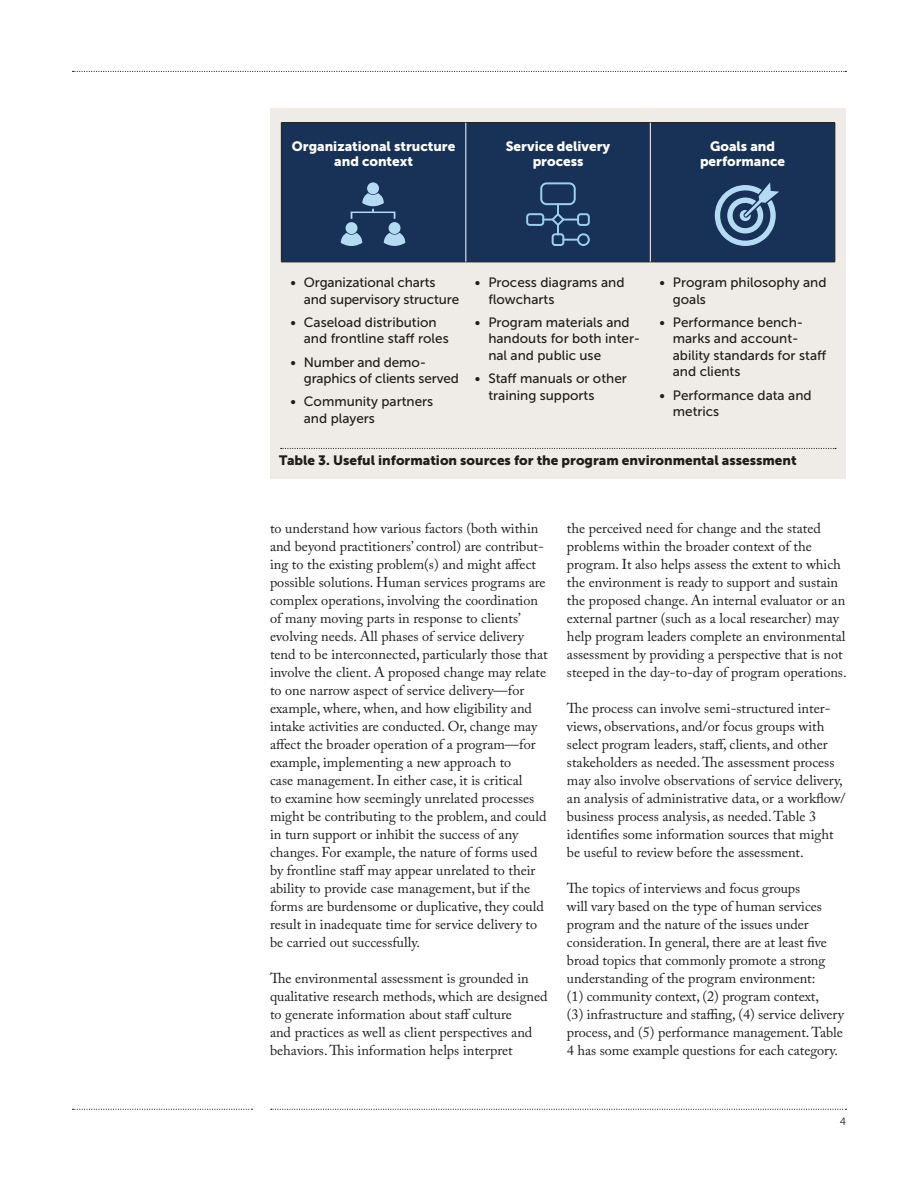
<style>
.page{position:relative;width:918px;height:1188px;background:#fff}
.page>*{position:absolute;margin:0;border:0;box-sizing:border-box;transform-origin:0 0}
.t1{font:14.25px/18px "Adobe Caslon Pro";color:#1d1d1b}
.t2{font:13.5px/16.5px "Museo Sans 500";color:#1d1d1b}
.t3{font:13.5px/15px "Museo Sans 900";color:#fff;text-align:center}
.t4{font:13.5px "Museo Sans 900";color:#1d1d1b}
.t5{font:10.5px "Museo Sans 300";color:#1d1d1b}
</style>
<div class="page">
<svg style="left:271px;top:1109px;width:575px;height:1px"></svg>
<svg style="left:73px;top:1109px;width:179px;height:1px"></svg>
<svg style="left:73px;top:71px;width:773px;height:1px"></svg>
<div style="left:270px;top:108px;width:576px;height:371px;background:#efece8"></div>
<svg style="left:281px;top:448px;width:555px;height:1px"></svg>
<div style="left:282px;top:123px;width:553px;height:139px;background:#183157"></div>
<hr style="left:281px;top:122px;width:185px;height:1px;background:#1d1d1b">
<hr style="left:281px;top:123px;width:1px;height:139px;background:#1d1d1b">
<hr style="left:466px;top:122px;width:184px;height:1px;background:#1d1d1b">
<hr style="left:650px;top:122px;width:185px;height:1px;background:#1d1d1b">
<hr style="left:835px;top:123px;width:1px;height:139px;background:#1d1d1b">
<hr style="left:281px;top:262px;width:185px;height:1px;background:#1d1d1b">
<hr style="left:466px;top:262px;width:184px;height:1px;background:#1d1d1b">
<hr style="left:650px;top:262px;width:185px;height:1px;background:#1d1d1b">
<hr style="left:466px;top:123px;width:1px;height:139px;background:#fff">
<hr style="left:650px;top:123px;width:1px;height:139px;background:#fff">
<div style="left:367px;top:182px;width:12px;height:12px;background:#b5dbf4;border-radius:50%"></div>
<div style="left:346px;top:222px;width:11px;height:12px;background:#b5dbf4;border-radius:50%"></div>
<svg style="left:341px;top:233px;width:21px;height:13px"></svg>
<div style="left:389px;top:222px;width:12px;height:12px;background:#b5dbf4;border-radius:50%"></div>
<svg style="left:384px;top:233px;width:21px;height:13px"></svg>
<svg style="left:351px;top:193px;width:44px;height:26px"></svg>
<svg style="left:526px;top:182px;width:64px;height:64px;background:#2d4b6f"></svg>
<svg style="left:715px;top:182px;width:64px;height:64px;background:#577596"></svg>
<p class="t3" style="left:292px;top:138px;width:165px">Organizational structure and context</p>
<p class="t3" style="left:506px;top:138px;width:106px">Service delivery process</p>
<p class="t3" style="left:700px;top:138px;width:87px">Goals and performance</p>
<p class="t2" style="left:290px;top:274px;width:7px">•</p>
<p class="t2" style="left:304px;top:274px;width:157px">Organizational charts and supervisory structure</p>
<p class="t2" style="left:290px;top:314px;width:7px">•</p>
<p class="t2" style="left:304px;top:314px;width:146px">Caseload distribution and frontline staff roles</p>
<p class="t2" style="left:290px;top:354px;width:7px">•</p>
<p class="t2" style="left:304px;top:354px;width:157px">Number and demo&shy;graphics of clients served</p>
<p class="t2" style="left:290px;top:393px;width:7px">•</p>
<p class="t2" style="left:304px;top:393px;width:131px">Community partners and players</p>
<p class="t2" style="left:475px;top:274px;width:7px">•</p>
<p class="t2" style="left:488px;top:274px;width:138px">Process diagrams and flowcharts</p>
<p class="t2" style="left:475px;top:314px;width:7px">•</p>
<p class="t2" style="left:488px;top:314px;width:153px">Program materials and handouts for both inter&shy;nal and public use</p>
<p class="t2" style="left:475px;top:370px;width:7px">•</p>
<p class="t2" style="left:488px;top:370px;width:140px">Staff manuals or other training supports</p>
<p class="t2" style="left:659px;top:274px;width:7px">•</p>
<p class="t2" style="left:673px;top:274px;width:155px">Program philosophy and goals</p>
<p class="t2" style="left:659px;top:314px;width:7px">•</p>
<p class="t2" style="left:673px;top:314px;width:155px">Performance bench&shy;marks and account&shy;ability standards for staff and clients</p>
<p class="t2" style="left:659px;top:387px;width:7px">•</p>
<p class="t2" style="left:673px;top:387px;width:140px">Performance data and metrics</p>
<p class="t4" style="left:279px;top:453px;width:519px">Table 3. Useful information sources for the program environmental assessment</p>
<p class="t1" style="left:270px;top:519px;width:279px">to understand how various factors (both within and beyond practitioners’ control) are contribut&shy;ing to the existing problem(s) and might affect possible solutions. Human services programs are complex operations, involving the coordination of many moving parts in response to clients’ evolving needs. All phases of service delivery tend to be interconnected, particularly those that involve the client. A proposed change may relate to one narrow aspect of service delivery—for example, where, when, and how eligibility and intake activities are conducted. Or, change may affect the broader operation of a program—for example, implementing a new approach to<br>case management. In either case, it is critical<br>to examine how seemingly unrelated processes might be contributing to the problem, and could in turn support or inhibit the success of any changes. For example, the nature of forms used by frontline staff may appear unrelated to their ability to provide case management, but if the forms are burdensome or duplicative, they could result in inadequate time for service delivery to be carried out successfully.</p>
<p class="t1" style="left:270px;top:969px;width:279px">The environmental assessment is grounded in qualitative research methods, which are designed to generate information about staff culture<br>and practices as well as client perspectives and behaviors. This information helps interpret</p>
<p class="t1" style="left:567px;top:519px;width:281px">the perceived need for change and the stated problems within the broader context of the program. It also helps assess the extent to which the environment is ready to support and sustain the proposed change. An internal evaluator or an external partner (such as a local researcher) may help program leaders complete an environmental assessment by providing a perspective that is not steeped in the day-to-day of program operations.</p>
<p class="t1" style="left:567px;top:699px;width:280px">The process can involve semi-structured inter&shy;views, observations, and/or focus groups with select program leaders, staff, clients, and other stakeholders as needed. The assessment process may also involve observations of service delivery, an analysis of administrative data, or a workflow/ business process analysis, as needed. Table 3 identifies some information sources that might be useful to review before the assessment.</p>
<p class="t1" style="left:567px;top:879px;width:278px">The topics of interviews and focus groups<br>will vary based on the type of human services program and the nature of the issues under consideration. In general, there are at least five broad topics that commonly promote a strong understanding of the program environment:<br>(1) community context, (2) program context,<br>(3) infrastructure and staffing, (4) service delivery process, and (5) performance management. Table 4 has some example questions for each category.</p>
<p class="t5" style="left:840px;top:1116px;width:8px">4</p>
</div>
